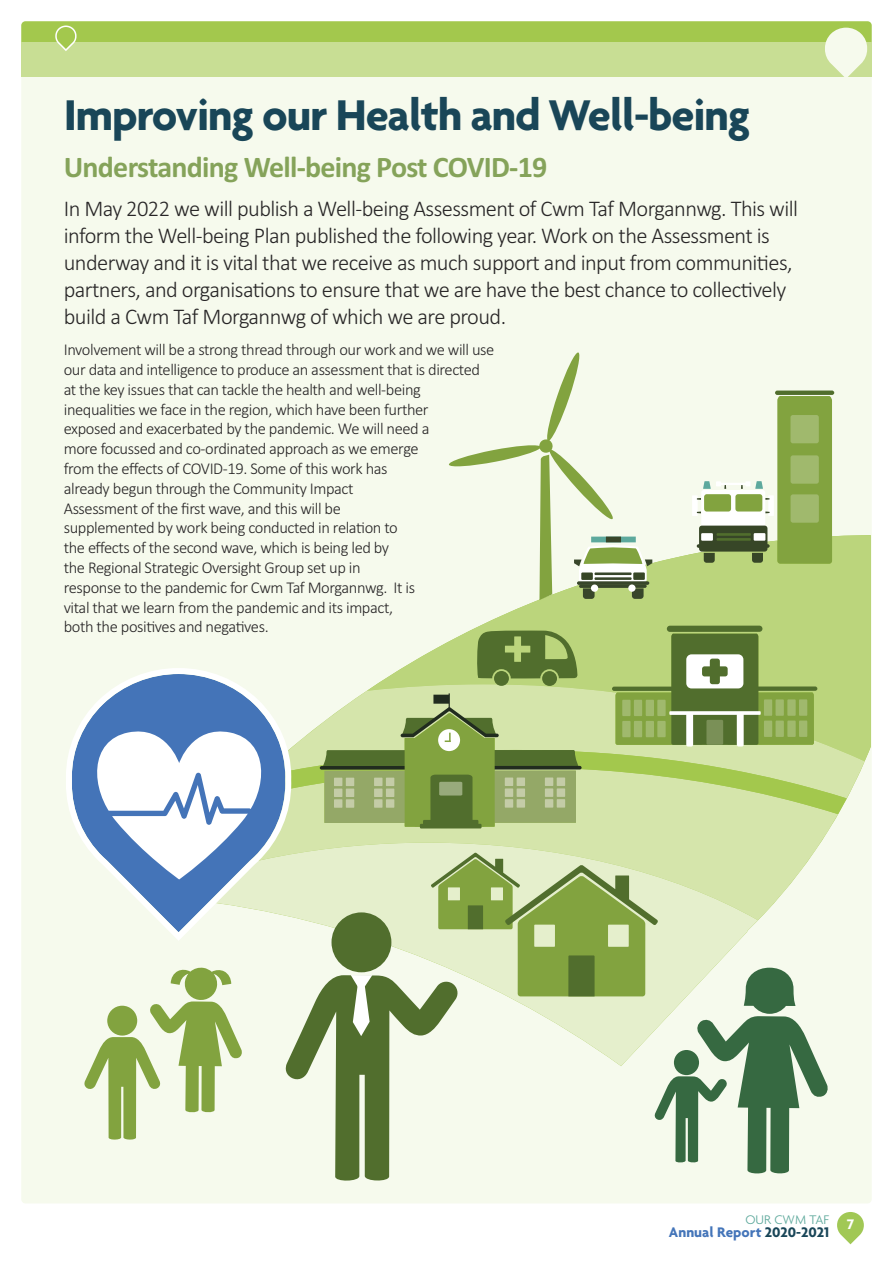
<style>
.page{position:relative;width:893px;height:1263px;background:#fff}
.page>*{position:absolute;margin:0;border:0;box-sizing:border-box;transform-origin:0 0}
.t1{font:700 46.5px "Agenda";letter-spacing:-.025em;color:#194658}
.t2{font:700 30px "Calibri";letter-spacing:-.025em;color:#85a35a}
.t3{font:300 22.5px/27px "Calibri";letter-spacing:-.025em;color:#272526}
.t4{font:300 16.5px/19.8px "Calibri";letter-spacing:-.025em;color:#272526}
.t5{font:700 15px "Agenda";color:#4475b9}
.t6{font:700 15px "Agenda";color:#fff}
.t7{font:300 13.5px "Agenda";color:#5ea99c}
.s1{color:#194658}
</style>
<div class="page">
<svg style="left:837px;top:1212px;width:27px;height:32px"></svg>
<div style="left:21px;top:21px;width:851px;height:1182px;background:#f6faed;border-radius:4px"></div>
<svg style="left:21px;top:21px;width:851px;height:56px;background:#bcd77d"></svg>
<svg style="left:471px;top:535px;width:400px;height:225px;background:#bfd885"></svg>
<svg style="left:847px;top:684px;width:18px;height:114px;fill:#bbd57c"></svg>
<div style="left:667px;top:626px;width:95px;height:6px;background:#516e2d;border-radius:3px"></div>
<div style="left:777px;top:396px;width:55px;height:168px;background:#82a33f"></div>
<div style="left:775px;top:390px;width:59px;height:5px;background:#516e2d;border-radius:2px"></div>
<div style="left:701px;top:490px;width:64px;height:59px;background:#fff;border-radius:3px"></div>
<div style="left:699px;top:526px;width:68px;height:26px;background:#374627;border-radius:3px"></div>
<svg style="left:752px;top:553px;width:11px;height:10px"></svg>
<svg style="left:704px;top:553px;width:11px;height:10px"></svg>
<hr style="left:697px;top:544px;width:73px;height:4px;background:#374627;border-radius:2px">
<div style="left:735px;top:494px;width:27px;height:17px;background:#82a33f;border-radius:3px"></div>
<div style="left:704px;top:494px;width:27px;height:17px;background:#82a33f;border-radius:3px"></div>
<div style="left:754px;top:533px;width:11px;height:8px;background:#fff"></div>
<div style="left:701px;top:533px;width:12px;height:8px;background:#fff"></div>
<hr style="left:716px;top:533px;width:35px;height:3px;background:#516e2d">
<hr style="left:716px;top:538px;width:35px;height:3px;background:#516e2d">
<div style="left:768px;top:495px;width:6px;height:21px;background:#fff"></div>
<div style="left:692px;top:495px;width:6px;height:21px;background:#fff"></div>
<svg style="left:741px;top:481px;width:22px;height:8px"></svg>
<svg style="left:703px;top:481px;width:23px;height:8px"></svg>
<hr style="left:719px;top:483px;width:28px;height:2px;background:#fff">
<div style="left:790px;top:415px;width:29px;height:28px;background:#a0b96d;border-radius:2px"></div>
<div style="left:790px;top:455px;width:29px;height:29px;background:#a0b96d;border-radius:2px"></div>
<div style="left:790px;top:494px;width:29px;height:29px;background:#a0b96d;border-radius:2px"></div>
<svg style="left:449px;top:352px;width:203px;height:248px"></svg>
<svg style="left:84px;top:630px;width:763px;height:551px"></svg>
<svg style="left:66px;top:668px;width:225px;height:273px"></svg>
<h1 class="t1" style="left:64px;top:87px;width:688px">Improving our Health and Well-being</h1>
<h2 class="t2" style="left:64px;top:149px;width:485px">Understanding Well-being Post CovID-19</h2>
<p class="t3" style="left:64px;top:195px;width:736px">In May 2022 we will publish a Well-being Assessment of Cwm Taf Morgannwg. This will inform the Well-being Plan published the following year. Work on the Assessment is underway and it is vital that we receive as much support and input from communities, partners, and organisations to ensure that we are have the best chance to collectively build a Cwm Taf Morgannwg of which we are proud.</p>
<p class="t4" style="left:64px;top:340px;width:432px">Involvement will be a strong thread through our work and we will use our data and intelligence to produce an assessment that is directed at the key issues that can tackle the health and well-being inequalities we face in the region, which have been further<br>exposed and exacerbated by the pandemic. We will need a<br>more focussed and co-ordinated approach as we emerge<br>from the effects of COVID-19. Some of this work has<br>already begun through the Community Impact<br>Assessment of the first wave, and this will be<br>supplemented by work being conducted in relation to<br>the effects of the second wave, which is being led by<br>the Regional Strategic Oversight Group set up in<br>response to the pandemic for Cwm Taf Morgannwg. It is<br>vital that we learn from the pandemic and its impact,<br>both the positives and negatives.</p>
<p class="t7" style="left:745px;top:1211px;width:85px">OUR CWM TAF</p>
<p class="t6" style="left:847px;top:1215px;width:9px">7</p>
<p class="t5" style="left:669px;top:1223px;width:162px">Annual Report <span class="s1">2020-2021</span></p>
</div>
